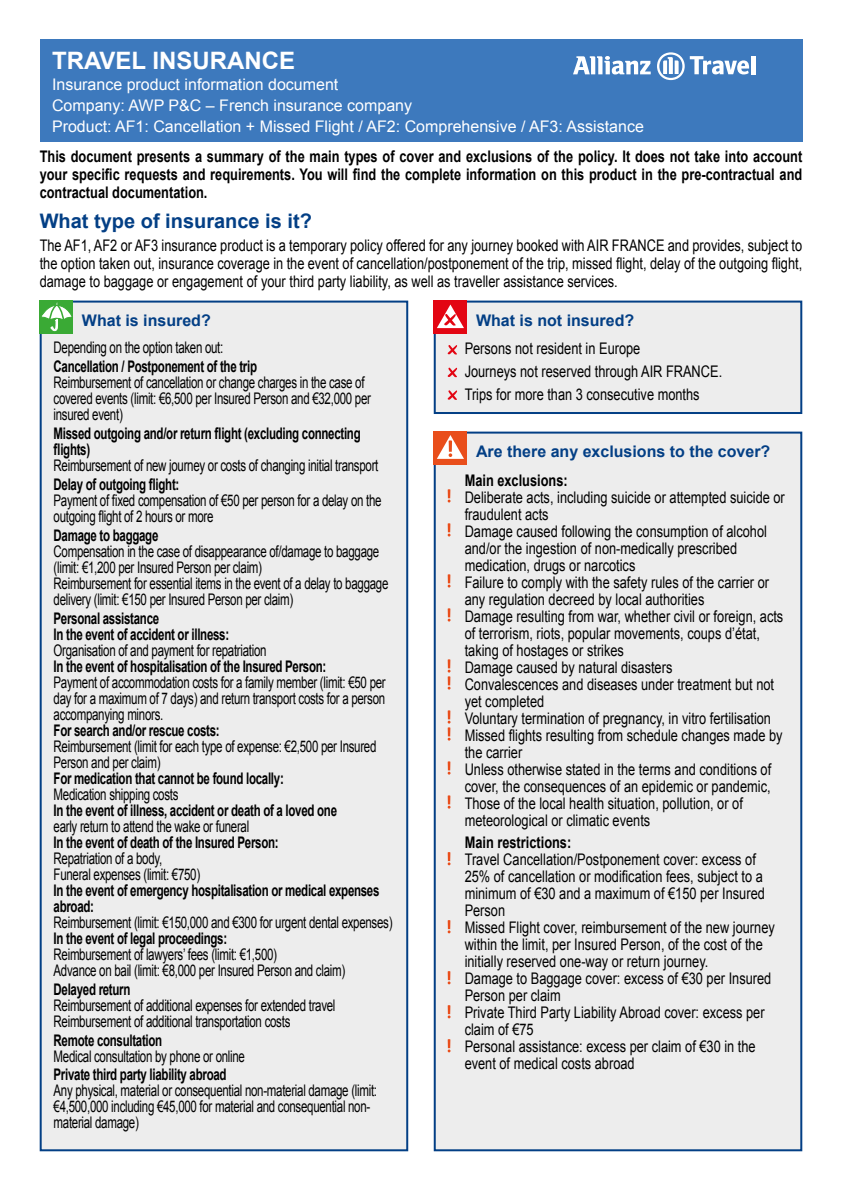
<style>
.page{position:relative;width:842px;height:1191px;background:#fff}
.page>*{position:absolute;margin:0;border:0;box-sizing:border-box;transform-origin:0 0}
.t1{font:700 24px "Arial";color:#fff}
.t2{font:700 20px "Arial";color:#033f85}
.t3{font:16px/17px "Arial";color:#000;scale:.8 1}
.t4{font:16px/16px "Arial";letter-spacing:-.025em;color:#000;scale:.72 1}
.t5{font:700 16px/16px "Arial";letter-spacing:-.025em;color:#000;scale:.72 1}
.t6{font:700 16px/18px "Arial";letter-spacing:-.025em;color:#000;text-align:justify;scale:.8 1}
.t7{font:16px/21.2px "Arial";color:#fff}
.t8{font:16px/16px "Arial";color:#000;text-align:justify;scale:.72 1}
.t9{font:700 16px "Arial";color:#033f85}
.t10{font:700 16px "Arial";color:#000;scale:.8 1}
</style>
<div class="page">
<div style="left:435px;top:432px;width:366px;height:718px;background:#ededed"></div>
<svg style="left:448px;top:489px;width:2px;height:13px"></svg>
<svg style="left:448px;top:523px;width:2px;height:13px"></svg>
<svg style="left:448px;top:574px;width:2px;height:13px"></svg>
<svg style="left:448px;top:608px;width:2px;height:13px"></svg>
<svg style="left:448px;top:659px;width:2px;height:30px"></svg>
<svg style="left:448px;top:710px;width:2px;height:30px"></svg>
<svg style="left:448px;top:761px;width:2px;height:13px"></svg>
<svg style="left:448px;top:795px;width:2px;height:13px"></svg>
<svg style="left:448px;top:852px;width:2px;height:13px"></svg>
<svg style="left:448px;top:920px;width:2px;height:13px"></svg>
<svg style="left:448px;top:971px;width:2px;height:13px"></svg>
<svg style="left:448px;top:1005px;width:2px;height:13px"></svg>
<svg style="left:448px;top:1039px;width:2px;height:13px"></svg>
<div style="left:434px;top:431px;width:368px;height:720px;border:2px solid #033f85"></div>
<div style="left:41px;top:301px;width:366px;height:849px;background:#ededed"></div>
<div style="left:40px;top:300px;width:368px;height:851px;border:2px solid #033f85"></div>
<div style="left:435px;top:301px;width:366px;height:112px;background:#ededed"></div>
<svg style="left:447px;top:345px;width:11px;height:10px"></svg>
<svg style="left:447px;top:367px;width:11px;height:10px"></svg>
<svg style="left:447px;top:390px;width:11px;height:10px"></svg>
<div style="left:434px;top:300px;width:368px;height:114px;border:2px solid #033f85"></div>
<div style="left:40px;top:40px;width:762px;height:102px;background:#3d79bd"></div>
<div style="left:434px;top:431px;width:33px;height:34px;background:#e94e1b"></div>
<svg style="left:437px;top:435px;width:27px;height:24px"></svg>
<div style="left:40px;top:300px;width:33px;height:34px;background:#3aaa35"></div>
<svg style="left:40px;top:302px;width:32px;height:33px"></svg>
<div style="left:434px;top:300px;width:33px;height:34px;background:#e30613"></div>
<svg style="left:437px;top:304px;width:27px;height:24px"></svg>
<svg style="left:573px;top:56px;width:78px;height:18px"></svg>
<svg style="left:657px;top:52px;width:92px;height:28px"></svg>
<hr style="left:751px;top:56px;width:4px;height:18px;background:#fff">
<h1 class="t1" style="left:52px;top:44px;width:245px">TRAVEL INSURANCE</h1>
<p class="t7" style="left:52px;top:74px;width:593px">Insurance product information document<br>Company: AWP P&amp;C – French insurance company<br>Product: AF1: Cancellation + Missed Flight / AF2: Comprehensive / AF3: Assistance</p>
<p class="t6" style="left:40px;top:148px;width:955px">This document presents a summary of the main types of cover and exclusions of the policy. It does not take into account your specific requests and requirements. You will find the complete information on this product in the pre-contractual and contractual documentation.</p>
<p class="t2" style="left:40px;top:207px;width:274px">What type of insurance is it?</p>
<p class="t3" style="left:40px;top:237px;width:955px;line-height:18px;text-align:justify">The AF1, AF2 or AF3 insurance product is a temporary policy offered for any journey booked with AIR FRANCE and provides, subject to the option taken out, insurance coverage in the event of cancellation/postponement of the trip, missed flight, delay of the outgoing flight, damage to baggage or engagement of your third party liability, as well as traveller assistance services.</p>
<p class="t9" style="left:82px;top:310px;width:130px">What is insured?</p>
<p class="t4" style="left:54px;top:340px;width:237px">Depending on the option taken out:</p>
<p class="t5" style="left:54px;top:359px;width:284px">Cancellation / Postponement of the trip</p>
<p class="t4" style="left:54px;top:375px;width:442px">Reimbursement of cancellation or change charges in the case of covered events (limit: €6,500 per Insured Person and €32,000 per insured event)</p>
<p class="t5" style="left:54px;top:426px;width:428px">Missed outgoing and/or return flight (excluding connecting flights)</p>
<p class="t4" style="left:54px;top:458px;width:453px">Reimbursement of new journey or costs of changing initial transport</p>
<p class="t5" style="left:54px;top:477px;width:176px">Delay of outgoing flight:</p>
<p class="t4" style="left:54px;top:492px;width:457px">Payment of fixed compensation of €50 per person for a delay on the outgoing flight of 2 hours or more</p>
<p class="t5" style="left:54px;top:528px;width:147px">Damage to baggage</p>
<p class="t4" style="left:54px;top:543px;width:466px">Compensation in the case of disappearance of/damage to baggage (limit: €1,200 per Insured Person per claim)<br>Reimbursement for essential items in the event of a delay to baggage delivery (limit: €150 per Insured Person per claim)</p>
<p class="t5" style="left:54px;top:610px;width:245px">Personal assistance<br>In the event of accident or illness:</p>
<p class="t4" style="left:54px;top:642px;width:297px">Organisation of and payment for repatriation</p>
<p class="t5" style="left:54px;top:658px;width:380px">In the event of hospitalisation of the Insured Person:</p>
<p class="t8" style="left:54px;top:674px;width:463px">Payment of accommodation costs for a family member (limit: €50 per day for a maximum of 7 days) and return transport costs for a person accompanying minors.</p>
<p class="t5" style="left:54px;top:722px;width:232px">For search and/or rescue costs:</p>
<p class="t4" style="left:54px;top:738px;width:450px">Reimbursement (limit for each type of expense: €2,500 per Insured<br>Person and per claim)</p>
<p class="t5" style="left:54px;top:770px;width:321px">For medication that cannot be found locally:</p>
<p class="t4" style="left:54px;top:786px;width:175px">Medication shipping costs</p>
<p class="t5" style="left:54px;top:802px;width:395px">In the event of illness, accident or death of a loved one</p>
<p class="t4" style="left:54px;top:818px;width:273px">early return to attend the wake or funeral</p>
<p class="t5" style="left:54px;top:834px;width:314px">In the event of death of the Insured Person:</p>
<p class="t4" style="left:54px;top:850px;width:205px">Repatriation of a body,<br>Funeral expenses (limit: €750)</p>
<p class="t5" style="left:54px;top:882px;width:454px">In the event of emergency hospitalisation or medical expenses abroad:</p>
<p class="t4" style="left:54px;top:914px;width:472px">Reimbursement (limit: €150,000 and €300 for urgent dental expenses)</p>
<p class="t5" style="left:54px;top:930px;width:243px">In the event of legal proceedings:</p>
<p class="t4" style="left:54px;top:946px;width:407px">Reimbursement of lawyers’ fees (limit: €1,500)<br>Advance on bail (limit: €8,000 per Insured Person and claim)</p>
<p class="t5" style="left:54px;top:981px;width:108px">Delayed return</p>
<p class="t4" style="left:54px;top:997px;width:393px">Reimbursement of additional expenses for extended travel<br>Reimbursement of additional transportation costs</p>
<p class="t5" style="left:54px;top:1032px;width:153px">Remote consultation</p>
<p class="t4" style="left:54px;top:1048px;width:267px">Medical consultation by phone or online</p>
<p class="t5" style="left:54px;top:1067px;width:242px">Private third party liability abroad</p>
<p class="t4" style="left:54px;top:1083px;width:451px">Any physical, material or consequential non-material damage (limit: €4,500,000 including €45,000 for material and consequential non&shy;material damage)</p>
<p class="t9" style="left:476px;top:310px;width:160px">What is not insured?</p>
<p class="t3" style="left:465px;top:338px;width:323px;line-height:22.6px">Persons not resident in Europe<br>Journeys not reserved through AIR FRANCE.<br>Trips for more than 3 consecutive months</p>
<p class="t9" style="left:476px;top:441px;width:296px">Are there any exclusions to the cover?</p>
<p class="t10" style="left:465px;top:469px;width:130px">Main exclusions:</p>
<p class="t3" style="left:465px;top:488px;width:402px">Deliberate acts, including suicide or attempted suicide or fraudulent acts<br>Damage caused following the consumption of alcohol and/or the ingestion of non-medically prescribed medication, drugs or narcotics<br>Failure to comply with the safety rules of the carrier or any regulation decreed by local authorities<br>Damage resulting from war, whether civil or foreign, acts of terrorism, riots, popular movements, coups d’état, taking of hostages or strikes<br>Damage caused by natural disasters<br>Convalescences and diseases under treatment but not yet completed<br>Voluntary termination of pregnancy, in vitro fertilisation Missed flights resulting from schedule changes made by the carrier<br>Unless otherwise stated in the terms and conditions of cover, the consequences of an epidemic or pandemic, Those of the local health situation, pollution, or of meteorological or climatic events</p>
<p class="t10" style="left:465px;top:832px;width:135px">Main restrictions:</p>
<p class="t3" style="left:465px;top:851px;width:389px">Travel Cancellation/Postponement cover: excess of 25% of cancellation or modification fees, subject to a minimum of €30 and a maximum of €150 per Insured Person<br>Missed Flight cover, reimbursement of the new journey within the limit, per Insured Person, of the cost of the initially reserved one-way or return journey.<br>Damage to Baggage cover: excess of €30 per Insured Person per claim<br>Private Third Party Liability Abroad cover: excess per claim of €75<br>Personal assistance: excess per claim of €30 in the event of medical costs abroad</p>
</div>
